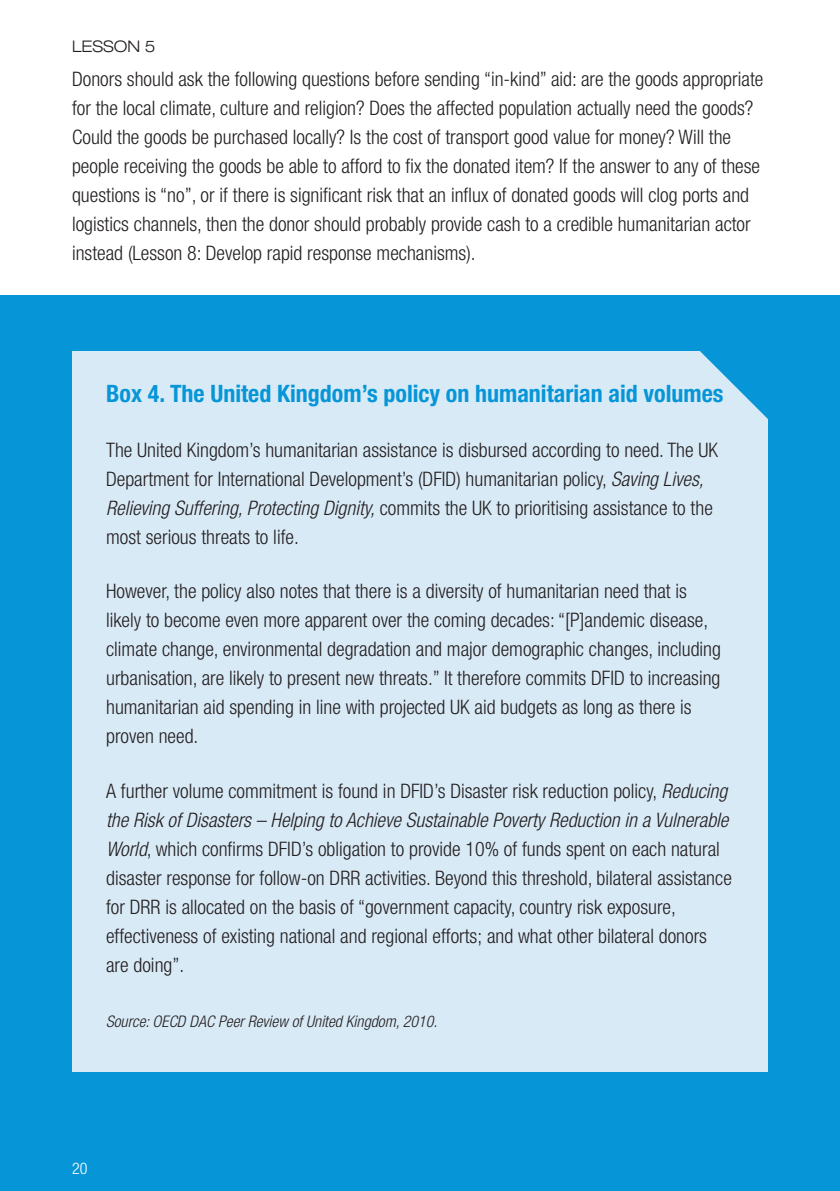
<style>
.page{position:relative;width:840px;height:1191px;background:#fff}
.page>*{position:absolute;margin:0;border:0;box-sizing:border-box;transform-origin:0 0}
.box_header{font:700 condensed 24px "Helvetica Neue LT Std";color:#0696d7}
.BODY_copy{font:300 condensed 20px/29px "Helvetica Neue LT Std";color:#231f20}
.smaller_body_copy_8{font:italic 300 condensed 16px "Helvetica Neue LT Std";color:#231f20}
.t1{font:300 expanded 16px "Helvetica Neue LT Std";color:#231f20}
.t2{font:300 condensed 16px "Helvetica Neue LT Std";color:#fff}
.s1{font-style:italic}
</style>
<div class="page">
<div style="left:0;top:1150px;width:839px;height:41px;background:#0696d7"></div>
<div style="left:0;top:295px;width:839px;height:859px;background:#0696d7"></div>
<div style="left:72px;top:351px;width:695px;height:720px;background:#d9eaf7"></div>
<svg style="left:700px;top:351px;width:68px;height:76px"></svg>
<p class="t1" style="left:72px;top:37px;width:85px">LESSON 5</p>
<p class="BODY_copy" style="left:72px;top:65px;width:692px">Donors should ask the following questions before sending “in-kind” aid: are the goods appropriate for the local climate, culture and religion? Does the affected population actually need the goods?<br>Could the goods be purchased locally? Is the cost of transport good value for money? Will the people receiving the goods be able to afford to fix the donated item? If the answer to any of these questions is “no”, or if there is significant risk that an influx of donated goods will clog ports and logistics channels, then the donor should probably provide cash to a credible humanitarian actor instead (Lesson 8: Develop rapid response mechanisms).</p>
<p class="box_header" style="left:106px;top:379px;width:618px">Box 4. The United Kingdom’s policy on humanitarian aid volumes</p>
<p class="BODY_copy" style="left:106px;top:435px;width:613px">The United Kingdom’s humanitarian assistance is disbursed according to need. The UK Department for International Development’s (DFID) humanitarian policy, <span class="s1">Saving Lives, Relieving Suffering, Protecting Dignity,</span> commits the UK to prioritising assistance to the most serious threats to life.</p>
<p class="BODY_copy" style="left:106px;top:576px;width:616px">However, the policy also notes that there is a diversity of humanitarian need that is likely to become even more apparent over the coming decades: “[P]andemic disease, climate change, environmental degradation and major demographic changes, including urbanisation, are likely to present new threats.” It therefore commits DFID to increasing humanitarian aid spending in line with projected UK aid budgets as long as there is proven need.</p>
<p class="BODY_copy" style="left:106px;top:776px;width:627px">A further volume commitment is found in DFID’s Disaster risk reduction policy, <span class="s1">Reducing the Risk of Disasters – Helping to Achieve Sustainable Poverty Reduction in a Vulnerable World</span>, which confirms DFID’s obligation to provide 10% of funds spent on each natural disaster response for follow-on DRR activities. Beyond this threshold, bilateral assistance for DRR is allocated on the basis of “government capacity, country risk exposure, effectiveness of existing national and regional efforts; and what other bilateral donors are doing”.</p>
<p class="smaller_body_copy_8" style="left:106px;top:1011px;width:332px">Source: OECD DAC Peer Review of United Kingdom, 2010.</p>
<p class="t2" style="left:72px;top:1159px;width:17px">20</p>
</div>
